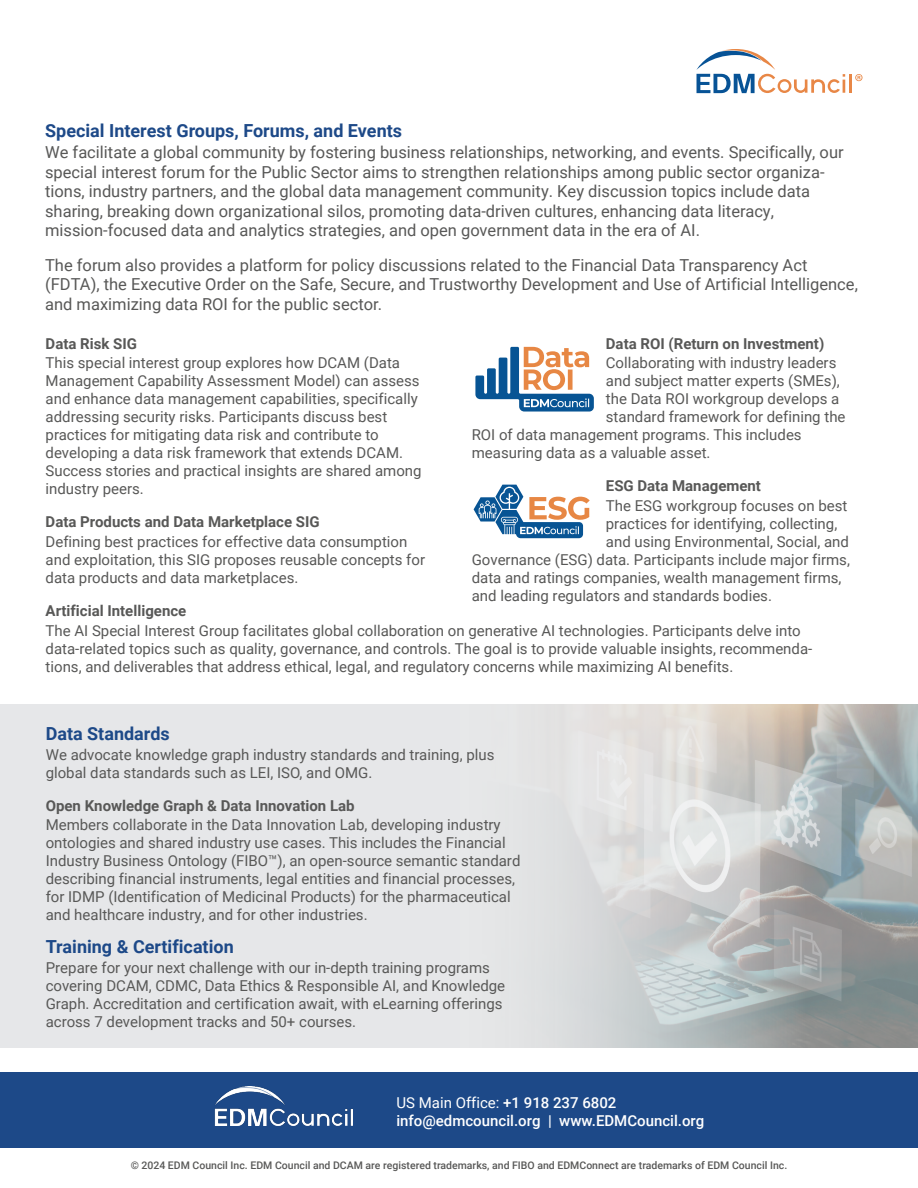
<style>
.page{position:relative;width:918px;height:1188px;background:#fff}
.page>*{position:absolute;margin:0;border:0;box-sizing:border-box;transform-origin:0 0}
.t1{font:700 18px "Roboto";color:#1d4988}
.t2{font:16.5px/19.5px "Roboto";color:#585857}
.t3{font:15px/18px "Roboto";color:#585857}
.t4{font:700 15px "Roboto";color:#585857}
.t5{font:500 15px/18px "Roboto";color:#fff}
.t6{font:500 10.5px "Roboto";color:#585857}
.s1{font-weight:400}
</style>
<div class="page">
<div style="left:0;top:704px;width:918px;height:344px;background:#e6e7e9"></div>
<hr style="left:849px;top:74px;width:3px;height:19px;background:#e88746">
<svg style="left:696px;top:49px;width:149px;height:44px"></svg>
<svg style="left:855px;top:74px;width:8px;height:7px"></svg>
<svg style="left:474px;top:485px;width:116px;height:53px"></svg>
<div style="left:0;top:1072px;width:918px;height:76px;background:#1d4988"></div>
<img style="left:214px;top:1087px;width:139px;height:39px">
<svg style="left:475px;top:347px;width:119px;height:65px"></svg>
<img style="left:804px;top:704px;width:114px;height:344px">
<svg style="left:553px;top:704px;width:251px;height:344px"></svg>
<p class="t1" style="left:45px;top:118px;width:358px">Special Interest Groups, Forums, and Events</p>
<p class="t2" style="left:45px;top:142px;width:800px">We facilitate a global community by fostering business relationships, networking, and events. Specifically, our special interest forum for the Public Sector aims to strengthen relationships among public sector organiza&shy;tions, industry partners, and the global data management community. Key discussion topics include data sharing, breaking down organizational silos, promoting data-driven cultures, enhancing data literacy, mission-focused data and analytics strategies, and open government data in the era of AI.</p>
<p class="t2" style="left:45px;top:255px;width:814px">The forum also provides a platform for policy discussions related to the Financial Data Transparency Act (FDTA), the Executive Order on the Safe, Secure, and Trustworthy Development and Use of Artificial Intelligence, and maximizing data ROI for the public sector.</p>
<p class="t4" style="left:46px;top:333px;width:93px">Data Risk SIG</p>
<p class="t3" style="left:46px;top:353px;width:378px">This special interest group explores how DCAM (Data Management Capability Assessment Model) can assess and enhance data management capabilities, specifically addressing security risks. Participants discuss best practices for mitigating data risk and contribute to developing a data risk framework that extends DCAM.<br>Success stories and practical insights are shared among industry peers.</p>
<p class="t4" style="left:46px;top:512px;width:276px">Data Products and Data Marketplace SIG</p>
<p class="t3" style="left:46px;top:532px;width:381px">Defining best practices for effective data consumption and exploitation, this SIG proposes reusable concepts for data products and data marketplaces.</p>
<p class="t4" style="left:46px;top:600px;width:142px">Artificial Intelligence</p>
<p class="t4" style="left:606px;top:333px;width:220px">Data ROI (Return on Investment)</p>
<p class="t3" style="left:606px;top:353px;width:232px">Collaborating with industry leaders</p>
<p class="t3" style="left:606px;top:371px;width:235px">and subject matter experts (SMEs),</p>
<p class="t3" style="left:606px;top:389px;width:235px">the Data ROI workgroup develops a</p>
<p class="t3" style="left:606px;top:407px;width:241px">standard framework for defining the</p>
<p class="t3" style="left:472px;top:425px;width:331px">ROI of data management programs. This includes</p>
<p class="t3" style="left:472px;top:443px;width:240px">measuring data as a valuable asset.</p>
<p class="t4" style="left:606px;top:476px;width:157px">ESG Data Management</p>
<p class="t3" style="left:606px;top:496px;width:243px">The ESG workgroup focuses on best</p>
<p class="t3" style="left:606px;top:514px;width:233px">practices for identifying, collecting,</p>
<p class="t3" style="left:606px;top:532px;width:245px">and using Environmental, Social, and</p>
<p class="t3" style="left:472px;top:550px;width:380px">Governance (ESG) data. Participants include major firms,</p>
<p class="t3" style="left:472px;top:568px;width:371px">data and ratings companies, wealth management firms,</p>
<p class="t3" style="left:472px;top:586px;width:302px">and leading regulators and standards bodies.</p>
<p class="t3" style="left:46px;top:621px;width:768px">The AI Special Interest Group facilitates global collaboration on generative AI technologies. Participants delve into data-related topics such as quality, governance, and controls. The goal is to provide valuable insights, recommenda&shy;tions, and deliverables that address ethical, legal, and regulatory concerns while maximizing AI benefits.</p>
<p class="t1" style="left:46px;top:721px;width:126px">Data Standards</p>
<p class="t3" style="left:46px;top:745px;width:450px">We advocate knowledge graph industry standards and training, plus global data standards such as LEI, ISO, and OMG.</p>
<p class="t4" style="left:46px;top:795px;width:311px">Open Knowledge Graph &amp; Data Innovation Lab</p>
<p class="t3" style="left:46px;top:816px;width:476px">Members collaborate in the Data Innovation Lab, developing industry ontologies and shared industry use cases. This includes the Financial Industry Business Ontology (FIBO™), an open-source semantic standard describing financial instruments, legal entities and financial processes, for IDMP (Identification of Medicinal Products) for the pharmaceutical and healthcare industry, and for other industries.</p>
<p class="t1" style="left:46px;top:934px;width:189px">Training &amp; Certification</p>
<p class="t3" style="left:46px;top:958px;width:461px">Prepare for your next challenge with our in-depth training programs covering DCAM, CDMC, Data Ethics &amp; Responsible AI, and Knowledge Graph. Accreditation and certification await, with eLearning offerings across 7 development tracks and 50+ courses.</p>
<p class="t5" style="left:396px;top:1094px;width:309px"><span class="s1">US Main Office:</span> +1 918 237 6802 info@edmcouncil.org | www.EDMCouncil.org</p>
<p class="t6" style="left:131px;top:1158px;width:658px">© 2024 EDM Council Inc. EDM Council and DCAM are registered trademarks, and FIBO and EDMConnect are trademarks of EDM Council Inc.</p>
</div>
